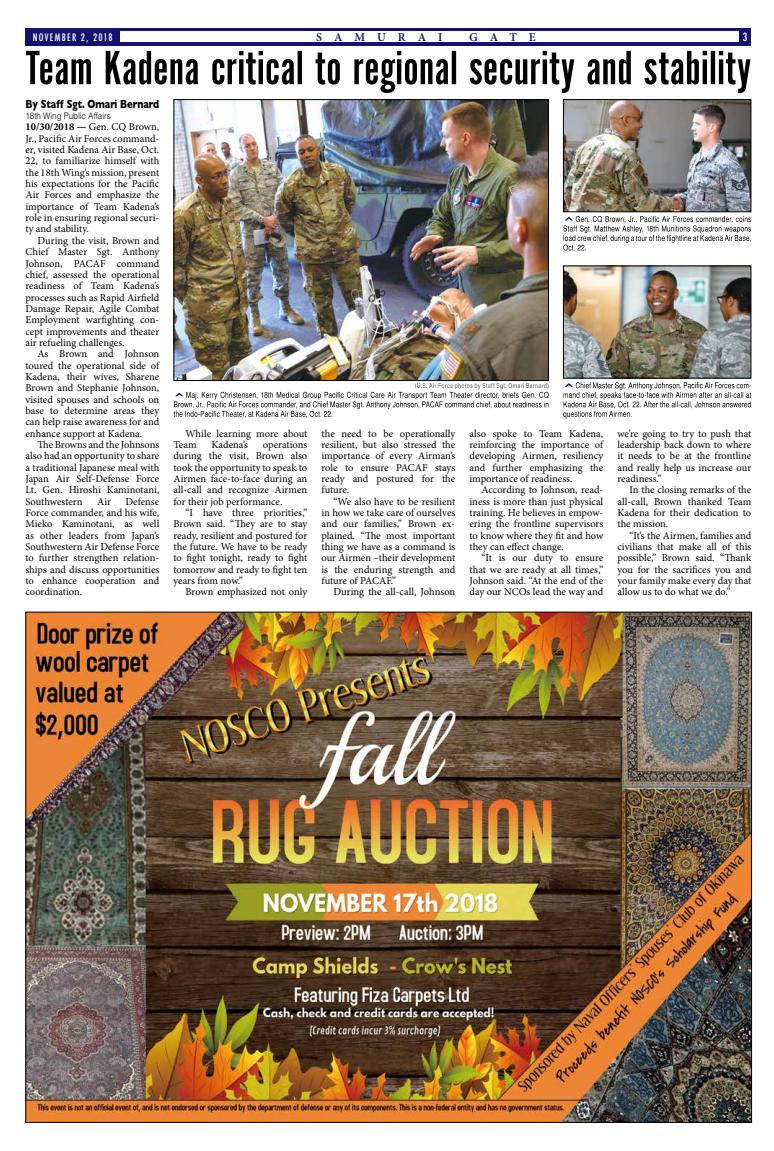
<style>
.page{position:relative;width:774px;height:1151px;background:#fff}
.page>*{position:absolute;margin:0;border:0;box-sizing:border-box;transform-origin:0 0}
.t1{font:700 12px "Gill Sans";letter-spacing:-.005em;color:#000;scale:.79 1}
.t2{font:600 12px "Minion Pro";letter-spacing:1em;color:#14126f}
.t3{font:500 condensed 11px "Futura";color:#fff}
.t4{font:10.5px/11.3px "Minion Pro";letter-spacing:-.005em;color:#000;text-align:justify}
.t5{font:500 condensed 10px "Futura";letter-spacing:.13em;color:#fff}
.t6{font:300 9px "Helvetica";letter-spacing:-.005em;color:#000;scale:.9 1}
.s1{font-weight:700}
</style>
<div class="page">
<div style="left:26px;top:28px;width:725px;height:17px;background:#14126f"></div>
<div style="left:120px;top:32px;width:618px;height:10px;background:#fff"></div>
<img style="left:28px;top:614px;width:722px;height:507px">
<svg style="left:26px;top:51px;width:724px;height:42px"></svg>
<svg style="left:563px;top:216px;width:188px;height:35px"></svg>
<svg style="left:174px;top:383px;width:375px;height:35px"></svg>
<img style="left:565px;top:101px;width:184px;height:109px">
<div style="left:563px;top:99px;width:188px;height:113px;border:1px solid #000"></div>
<img style="left:175px;top:101px;width:372px;height:278px">
<div style="left:173px;top:99px;width:376px;height:282px;border:1px solid #000"></div>
<svg style="left:563px;top:382px;width:188px;height:36px"></svg>
<img style="left:565px;top:268px;width:184px;height:108px">
<div style="left:563px;top:266px;width:188px;height:112px;border:1px solid #000"></div>
<p class="t5" style="left:33px;top:31px;width:81px">NOVEMBER 2, 2018</p>
<p class="t2" style="left:316px;top:30px;width:128px">SAMURAI</p>
<p class="t2" style="left:469px;top:30px;width:68px">GATE</p>
<p class="t3" style="left:743px;top:30px;width:6px">3</p>
<p class="t1" style="left:26px;top:94px;width:171px">By Staff Sgt. Omari Bernard</p>
<p class="t6" style="left:26px;top:110px;width:96px">18th Wing Public Affairs</p>
<p class="t4" style="left:26px;top:121px;width:135px"><span class="s1">10/30/2018 —</span> Gen. CQ Brown, Jr., Pacific Air Forces command&shy;er, visited Kadena Air Base, Oct.<br>22, to familiarize himself with the 18th Wing’s mission, present his expectations for the Pacific Air Forces and emphasize the importance of Team Kadena’s role in ensuring regional securi&shy;ty and stability.</p>
<p class="t4" style="left:26px;top:235px;width:135px;text-indent:12px">During the visit, Brown and Chief Master Sgt. Anthony Johnson, PACAF command chief, assessed the operational readiness of Team Kadena’s processes such as Rapid Airfield Damage Repair, Agile Combat Employment warfighting con&shy;cept improvements and theater air refueling challenges.</p>
<p class="t4" style="left:26px;top:348px;width:135px;text-indent:12px">As Brown and Johnson toured the operational side of Kadena, their wives, Sharene Brown and Stephanie Johnson, visited spouses and schools on base to determine areas they can help raise awareness for and enhance support at Kadena.</p>
<p class="t4" style="left:26px;top:439px;width:135px;text-indent:12px">The Browns and the Johnsons also had an opportunity to share a traditional Japanese meal with Japan Air Self-Defense Force Lt. Gen. Hiroshi Kaminotani, Southwestern</p>
<p class="t4" style="left:26px;top:496px;width:135px;text-indent:100px">Defense Force commander, and his wife, Mieko Kaminotani, as well as other leaders from Japan’s Southwestern Air Defense Force to further strengthen relation&shy;ships and discuss opportunities to enhance cooperation and coordination.</p>
<p class="t4" style="left:97px;top:496px;width:15px">Air</p>
<p class="t4" style="left:173px;top:428px;width:135px;text-indent:12px">While learning more about<br>Team</p>
<p class="t4" style="left:212px;top:439px;width:38px">Kadena’s</p>
<p class="t4" style="left:173px;top:439px;width:135px;text-indent:89px">operations during the visit, Brown also took the opportunity to speak to Airmen face-to-face during an all-call and recognize Airmen for their job performance.</p>
<p class="t4" style="left:173px;top:507px;width:135px;text-indent:12px">“I have three priorities,” Brown said. “They are to stay ready, resilient and postured for the future. We have to be ready to fight tonight, ready to fight tomorrow and ready to fight ten years from now.”</p>
<p class="t4" style="left:185px;top:586px;width:123px">Brown emphasized not only</p>
<p class="t4" style="left:321px;top:428px;width:135px">the need to be operationally resilient, but also stressed the importance of every Airman’s role to ensure PACAF stays ready and postured for the future.</p>
<p class="t4" style="left:321px;top:496px;width:135px;text-indent:12px">“We also have to be resilient in how we take care of ourselves and our families,” Brown ex&shy;plained. “The most important thing we have as a command is our Airmen –their development is the enduring strength and future of PACAF.”</p>
<p class="t4" style="left:333px;top:586px;width:123px">During the all-call, Johnson</p>
<p class="t4" style="left:469px;top:428px;width:135px">also spoke to Team Kadena, reinforcing the importance of developing Airmen, resiliency and further emphasizing the importance of readiness.</p>
<p class="t4" style="left:469px;top:484px;width:135px;text-indent:12px">According to Johnson, read&shy;iness is more than just physical training. He believes in empow&shy;ering the frontline supervisors to know where they fit and how they can effect change.</p>
<p class="t4" style="left:469px;top:552px;width:135px;text-indent:12px">“It is our duty to ensure that we are ready at all times,” Johnson said. “At the end of the day our NCOs lead the way and</p>
<p class="t4" style="left:617px;top:428px;width:135px">we’re going to try to push that leadership back down to where it needs to be at the frontline and really help us increase our readiness.”</p>
<p class="t4" style="left:617px;top:484px;width:135px;text-indent:12px">In the closing remarks of the all-call, Brown thanked Team Kadena for their dedication to the mission.</p>
<p class="t4" style="left:617px;top:530px;width:135px;text-indent:12px">“It’s the Airmen, families and civilians that make all of this possible,” Brown said. “Thank you for the sacrifices you and your family make every day that allow us to do what we do.”</p>
</div>
